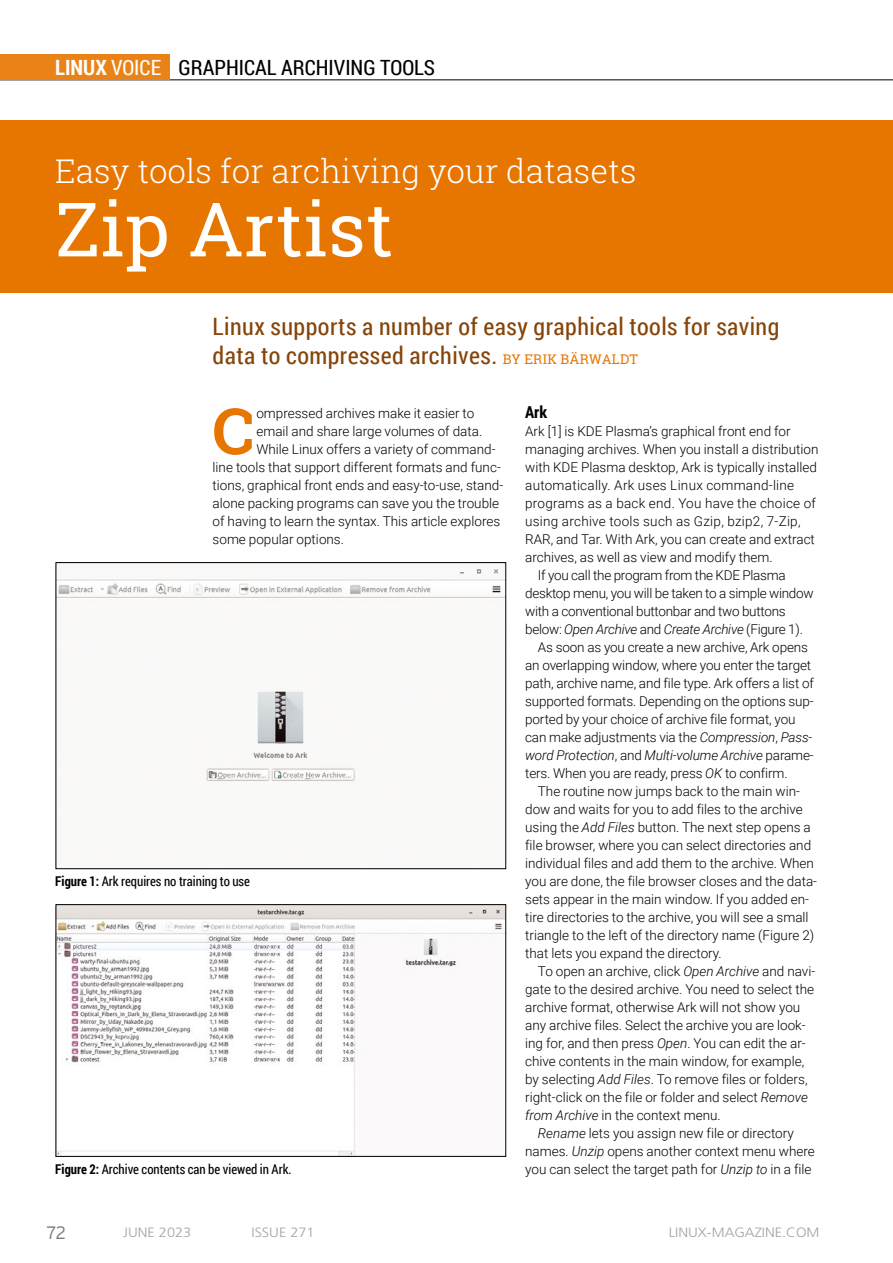
<style>
.page{position:relative;width:893px;height:1263px;background:#fff}
.page>*{position:absolute;margin:0;border:0;box-sizing:border-box;transform-origin:0 0}
.t1{font:75px "Roboto Slab";color:#fff}
.t2{font:700 64.2px "Roboto Slab";color:#e77600}
.t3{font:300 33px "Roboto Slab";color:#fff}
.t4{font:24px/28.8px "Roboto Condensed";letter-spacing:.02em;color:#85450a}
.t5{font:21px "Roboto Condensed";color:#000}
.t6{font:300 18px "Interstate";color:#79787d}
.t7{font:700 16.5px "Roboto Condensed";color:#000}
.t8{font:300 13.5px "Roboto";color:#000}
.t9{font:300 13.5px "Roboto";letter-spacing:.02em;color:#000}
.t10{font:300 13.5px "Roboto";letter-spacing:-.02em;color:#000}
.t11{font:italic 300 13.5px "Roboto";letter-spacing:-.015em;color:#000}
.t12{font:13.5px "Roboto Condensed";color:#000;scale:.95 1}
.t13{font:300 13.5px "Frutiger";color:#a3a3a7;scale:1.08 1}
.s1{font-weight:700;color:#fff}
.s2{color:#fff}
.s3{font-family:"Roboto Slab";font-size:13.5px;color:#e77600}
.s4{font-weight:700}
.s5{font-style:normal}
.s6{font-style:italic}
</style>
<div class="page">
<hr style="left:0;top:80px;width:893px;height:1px;background:#000">
<div style="left:0;top:120px;width:893px;height:172px;background:#e77600"></div>
<img style="left:58px;top:564px;width:446px;height:218px">
<div style="left:56px;top:562px;width:450px;height:307px;border:1px solid #000"></div>
<img style="left:58px;top:906px;width:446px;height:249px">
<div style="left:56px;top:904px;width:450px;height:253px;border:1px solid #000"></div>
<div style="left:0;top:54px;width:170px;height:26px;background:#ea8317"></div>
<p class="t5" style="left:55px;top:52px;width:381px"><span class="s1">LINUX</span> <span class="s2">VOICE</span> GRAPHICAL ARCHIVING TOOLS</p>
<p class="t3" style="left:55px;top:148px;width:583px">Easy tools for archiving your datasets</p>
<p class="t1" style="left:55px;top:178px;width:339px">Zip Artist</p>
<p class="t4" style="left:213px;top:312px;width:568px">Linux supports a number of easy graphical tools for saving data to compressed archives. <span class="s3">BY ERIK BÄRWALDT</span></p>
<p class="t2" style="left:213px;top:387px;width:43px">C</p>
<p class="t8" style="left:256px;top:404px;width:219px">ompressed archives make it easier to</p>
<p class="t8" style="left:256px;top:422px;width:227px">email and share large volumes of data.</p>
<p class="t8" style="left:256px;top:440px;width:241px">While Linux offers a variety of command-</p>
<p class="t8" style="left:213px;top:458px;width:290px">line tools that support different formats and func-</p>
<p class="t8" style="left:213px;top:476px;width:292px">tions, graphical front ends and easy-to-use, stand-</p>
<p class="t8" style="left:213px;top:494px;width:288px">alone packing programs can save you the trouble</p>
<p class="t8" style="left:213px;top:512px;width:289px">of having to learn the syntax. This article explores</p>
<p class="t8" style="left:213px;top:530px;width:133px">some popular options.</p>
<p class="t12" style="left:55px;top:872px;width:207px"><span class="s4">Figure 1:</span> Ark requires no training to use</p>
<p class="t12" style="left:55px;top:1160px;width:250px"><span class="s4">Figure 2:</span> Archive contents can be viewed in Ark.</p>
<p class="t7" style="left:525px;top:401px;width:24px">Ark</p>
<p class="t8" style="left:525px;top:422px;width:267px">Ark [1] is KDE Plasma’s graphical front end for</p>
<p class="t8" style="left:525px;top:440px;width:295px">managing archives. When you install a distribution</p>
<p class="t8" style="left:525px;top:458px;width:293px">with KDE Plasma desktop, Ark is typically installed</p>
<p class="t9" style="left:525px;top:476px;width:271px">automatically. Ark uses Linux command-line</p>
<p class="t9" style="left:525px;top:494px;width:292px">programs as a back end. You have the choice of</p>
<p class="t9" style="left:525px;top:512px;width:277px">using archive tools such as Gzip, bzip2, 7-Zip,</p>
<p class="t8" style="left:525px;top:530px;width:291px">RAR, and Tar. With Ark, you can create and extract</p>
<p class="t8" style="left:525px;top:548px;width:249px">archives, as well as view and modify them.</p>
<p class="t10" style="left:538px;top:566px;width:249px">If you call the program from the KDE Plasma</p>
<p class="t10" style="left:525px;top:584px;width:290px">desktop menu, you will be taken to a simple window</p>
<p class="t10" style="left:525px;top:602px;width:262px">with a conventional buttonbar and two buttons</p>
<p class="t11" style="left:525px;top:620px;width:279px"><span class="s5">below:</span> Open Archive <span class="s5">and</span> Create Archive <span class="s5">(Figure 1).</span></p>
<p class="t8" style="left:538px;top:638px;width:272px">As soon as you create a new archive, Ark opens</p>
<p class="t8" style="left:525px;top:656px;width:288px">an overlapping window, where you enter the target</p>
<p class="t8" style="left:525px;top:674px;width:290px">path, archive name, and file type. Ark offers a list of</p>
<p class="t8" style="left:525px;top:692px;width:290px">supported formats. Depending on the options sup-</p>
<p class="t8" style="left:525px;top:710px;width:272px">ported by your choice of archive file format, you</p>
<p class="t8" style="left:525px;top:728px;width:289px">can make adjustments via the <span class="s6">Compression</span>, <span class="s6">Pass-</span></p>
<p class="t11" style="left:525px;top:746px;width:290px">word Protection<span class="s5">, and</span> Multi-volume Archive <span class="s5">parame-</span></p>
<p class="t8" style="left:525px;top:764px;width:264px">ters. When you are ready, press <span class="s6">OK</span> to confirm.</p>
<p class="t8" style="left:538px;top:782px;width:264px">The routine now jumps back to the main win-</p>
<p class="t8" style="left:525px;top:800px;width:279px">dow and waits for you to add files to the archive</p>
<p class="t8" style="left:525px;top:818px;width:287px">using the <span class="s6">Add Files</span> button. The next step opens a</p>
<p class="t8" style="left:525px;top:836px;width:288px">file browser, where you can select directories and</p>
<p class="t8" style="left:525px;top:854px;width:290px">individual files and add them to the archive. When</p>
<p class="t8" style="left:525px;top:872px;width:293px">you are done, the file browser closes and the data-</p>
<p class="t8" style="left:525px;top:890px;width:285px">sets appear in the main window. If you added en-</p>
<p class="t8" style="left:525px;top:908px;width:285px">tire directories to the archive, you will see a small</p>
<p class="t8" style="left:525px;top:926px;width:291px">triangle to the left of the directory name (Figure 2)</p>
<p class="t8" style="left:525px;top:944px;width:198px">that lets you expand the directory.</p>
<p class="t8" style="left:538px;top:962px;width:279px">To open an archive, click <span class="s6">Open Archive</span> and navi-</p>
<p class="t8" style="left:525px;top:980px;width:291px">gate to the desired archive. You need to select the</p>
<p class="t8" style="left:525px;top:998px;width:277px">archive format, otherwise Ark will not show you</p>
<p class="t8" style="left:525px;top:1016px;width:282px">any archive files. Select the archive you are look-</p>
<p class="t8" style="left:525px;top:1034px;width:282px">ing for, and then press <span class="s6">Open</span>. You can edit the ar-</p>
<p class="t8" style="left:525px;top:1052px;width:281px">chive contents in the main window, for example,</p>
<p class="t8" style="left:525px;top:1070px;width:284px">by selecting <span class="s6">Add Files</span>. To remove files or folders,</p>
<p class="t8" style="left:525px;top:1088px;width:284px">right-click on the file or folder and select <span class="s6">Remove</span></p>
<p class="t8" style="left:525px;top:1106px;width:197px"><span class="s6">from Archive</span> in the context menu.</p>
<p class="t8" style="left:538px;top:1124px;width:257px"><span class="s6">Rename</span> lets you assign new file or directory</p>
<p class="t8" style="left:525px;top:1142px;width:291px">names. <span class="s6">Unzip</span> opens another context menu where</p>
<p class="t8" style="left:525px;top:1160px;width:288px">you can select the target path for <span class="s6">Unzip to</span> in a file</p>
<p class="t6" style="left:47px;top:1222px;width:21px">72</p>
<p class="t13" style="left:123px;top:1224px;width:65px">JUNE 2023</p>
<p class="t13" style="left:251px;top:1224px;width:60px">ISSUE 271</p>
<p class="t13" style="left:669px;top:1224px;width:141px">LINUX-MAGAZINE.COM</p>
</div>
